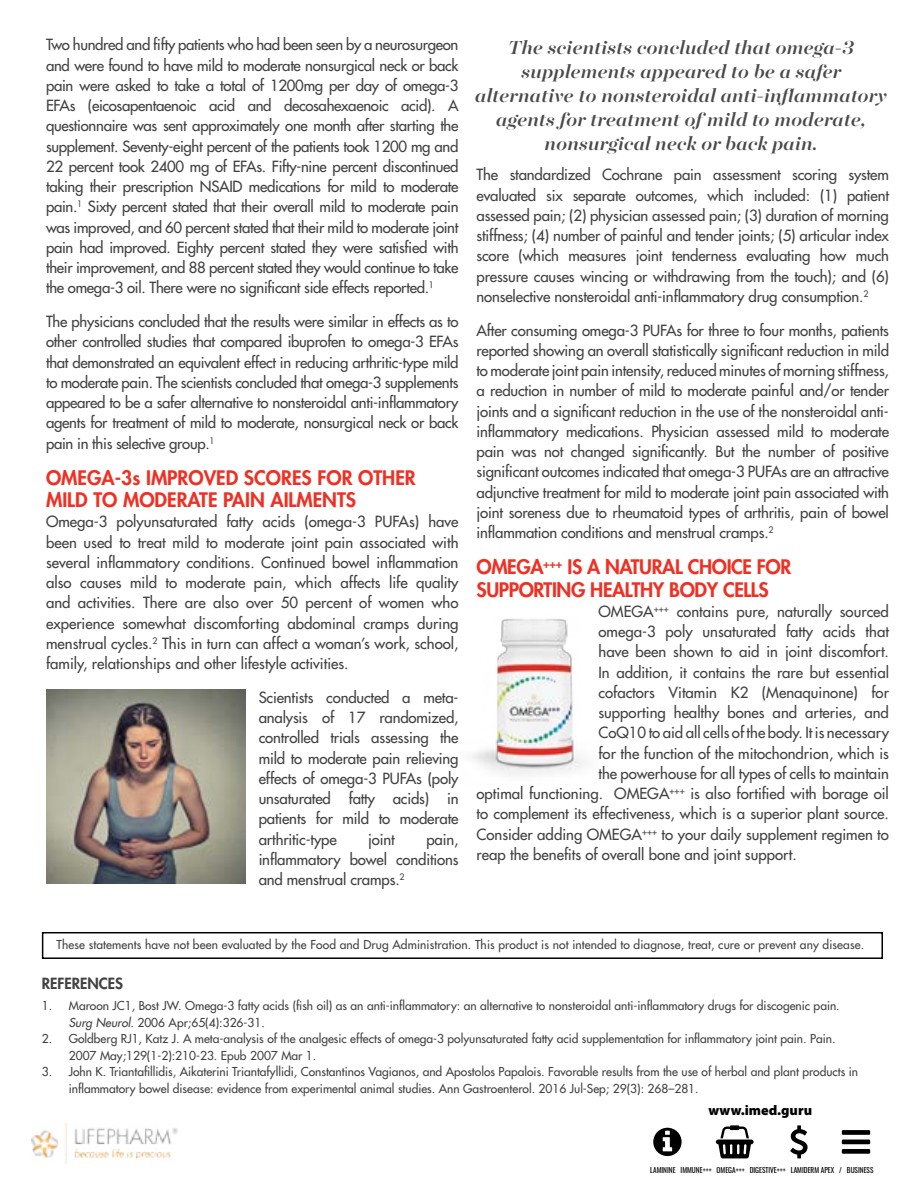
<style>
.page{position:relative;width:918px;height:1188px;background:#fff}
.page>*{position:absolute;margin:0;border:0;box-sizing:border-box;transform-origin:0 0}
.t1{font:italic 500 21px/24px "Majesti Banner";color:#4a4a4d;text-align:center}
.t2{font:800 19.5px/22.5px "Futura Std";letter-spacing:-.01em;color:#ee3124}
.t3{font:500 15px/20.2px "Futura Std";color:#414042;text-align:justify}
.t4{font:800 15px "Futura Std";color:#414042}
.t5{font:900 14.1px "Myriad Pro";color:#000}
.t6{font:500 12px/16.5px "Futura Std";color:#414042}
.t7{font:7.2px "Oswald";color:#000}
.s1{font-style:italic}
</style>
<div class="page">
<div style="left:42px;top:932px;width:841px;height:27px;border:2px solid #000"></div>
<img style="left:32px;top:1123px;width:146px;height:40px">
<img style="left:46px;top:689px;width:199px;height:194px">
<img style="left:472px;top:619px;width:112px;height:156px">
<svg style="left:653px;top:1128px;width:29px;height:28px"></svg>
<svg style="left:716px;top:1131px;width:38px;height:27px"></svg>
<svg style="left:790px;top:1131px;width:18px;height:27px"></svg>
<svg style="left:842px;top:1130px;width:28px;height:24px"></svg>
<img style="left:722px;top:1126px;width:84px;height:5px">
<img style="left:721px;top:1158px;width:80px;height:1px">
<p class="t3" style="left:46px;top:35px;width:414px">Two hundred and fifty patients who had been seen by a neurosurgeon and were found to have mild to moderate nonsurgical neck or back pain were asked to take a total of 1200mg per day of omega-3<br>EFAs (eicosapentaenoic acid and decosahexaenoic acid). A questionnaire was sent approximately one month after starting the supplement. Seventy-eight percent of the patients took 1200 mg and 22 percent took 2400 mg of EFAs. Fifty-nine percent discontinued taking their prescription NSAID medications for mild to moderate pain.<sup>1</sup> Sixty percent stated that their overall mild to moderate pain was improved, and 60 percent stated that their mild to moderate joint pain had improved. Eighty percent stated they were satisfied with their improvement, and 88 percent stated they would continue to take the omega-3 oil. There were no significant side effects reported.<sup>1</sup></p>
<p class="t3" style="left:46px;top:312px;width:414px">The physicians concluded that the results were similar in effects as to other controlled studies that compared ibuprofen to omega-3 EFAs that demonstrated an equivalent effect in reducing arthritic-type mild to moderate pain. The scientists concluded that omega-3 supplements appeared to be a safer alternative to nonsteroidal anti-inflammatory agents for treatment of mild to moderate, nonsurgical neck or back pain in this selective group.<sup>1</sup></p>
<h2 class="t2" style="left:46px;top:466px;width:371px">OMEGA-3s IMPROVED SCORES FOR OTHER<br>MILD TO MODERATE PAIN AILMENTS</h2>
<p class="t3" style="left:46px;top:512px;width:414px">Omega-3 polyunsaturated fatty acids (omega-3 PUFAs) have been used to treat mild to moderate joint pain associated with several inflammatory conditions. Continued bowel inflammation also causes mild to moderate pain, which affects life quality and activities. There are also over 50 percent of women who experience somewhat discomforting abdominal cramps during menstrual cycles.<sup>2</sup> This in turn can affect a woman’s work, school, family, relationships and other lifestyle activities.</p>
<p class="t3" style="left:259px;top:687px;width:201px">Scientists conducted a meta&shy;analysis of 17 randomized, controlled trials assessing the mild to moderate pain relieving effects of omega-3 PUFAs (poly unsaturated fatty acids) in patients for mild to moderate arthritic-type</p>
<p class="t3" style="left:259px;top:829px;width:201px;text-indent:168px">pain, inflammatory bowel conditions and menstrual cramps.<sup>2</sup></p>
<p class="t3" style="left:368px;top:829px;width:28px">joint</p>
<h1 class="t1" style="left:475px;top:38px;width:413px">The scientists concluded that omega-3 supplements appeared to be a safer alternative to nonsteroidal anti-inflammatory agents for treatment of mild to moderate, nonsurgical neck or back pain.</h1>
<p class="t3" style="left:477px;top:165px;width:414px">The standardized Cochrane pain assessment scoring system evaluated six separate outcomes, which included: (1) patient assessed pain; (2) physician assessed pain; (3) duration of morning stiffness; (4) number of painful and tender joints; (5) articular index score (which measures joint tenderness evaluating how much pressure causes wincing or withdrawing from the touch); and (6) nonselective nonsteroidal anti-inflammatory drug consumption.<sup>2</sup></p>
<p class="t3" style="left:477px;top:320px;width:414px">After consuming omega-3 PUFAs for three to four months, patients reported showing an overall statistically significant reduction in mild to moderate joint pain intensity, reduced minutes of morning stiffness, a reduction in number of mild to moderate painful and/or tender joints and a significant reduction in the use of the nonsteroidal anti&shy;inflammatory medications. Physician assessed mild to moderate pain was not changed significantly. But the number of positive significant outcomes indicated that omega-3 PUFAs are an attractive adjunctive treatment for mild to moderate joint pain associated with joint soreness due to rheumatoid types of arthritis, pain of bowel inflammation conditions and menstrual cramps.<sup>2</sup></p>
<h2 class="t2" style="left:477px;top:556px;width:316px">OMEGA<sup>+++</sup> IS A NATURAL CHOICE FOR<br>SUPPORTING HEALTHY BODY CELLS</h2>
<p class="t3" style="left:599px;top:601px;width:292px">OMEGA<sup>+++</sup> contains pure, naturally sourced</p>
<p class="t3" style="left:598px;top:622px;width:292px">omega-3 poly unsaturated fatty acids that</p>
<p class="t3" style="left:598px;top:642px;width:292px">have been shown to aid in joint discomfort.</p>
<p class="t3" style="left:598px;top:662px;width:292px">In addition, it contains the rare but essential</p>
<p class="t3" style="left:598px;top:682px;width:292px">cofactors Vitamin K2 (Menaquinone) for</p>
<p class="t3" style="left:598px;top:703px;width:292px">supporting healthy bones and arteries, and</p>
<p class="t3" style="left:598px;top:723px;width:292px">CoQ10 to aid all cells of the body. It is necessary</p>
<p class="t3" style="left:598px;top:743px;width:292px">for the function of the mitochondrion, which is</p>
<p class="t3" style="left:598px;top:763px;width:292px">the powerhouse for all types of cells to maintain</p>
<p class="t3" style="left:477px;top:784px;width:414px">optimal functioning. OMEGA<sup>+++</sup> is also fortified with borage oil</p>
<p class="t3" style="left:477px;top:804px;width:414px">to complement its effectiveness, which is a superior plant source.</p>
<p class="t3" style="left:477px;top:824px;width:414px">Consider adding OMEGA<sup>+++</sup> to your daily supplement regimen to</p>
<p class="t3" style="left:477px;top:844px;width:322px">reap the benefits of overall bone and joint support.</p>
<p class="t6" style="left:56px;top:936px;width:809px">These statements have not been evaluated by the Food and Drug Administration. This product is not intended to diagnose, treat, cure or prevent any disease.</p>
<p class="t4" style="left:42px;top:974px;width:83px">REFERENCES</p>
<p class="t6" style="left:69px;top:998px;width:772px;text-indent:-27px">1. Maroon JC1, Bost JW. Omega-3 fatty acids (fish oil) as an anti-inflammatory: an alternative to nonsteroidal anti-inflammatory drugs for discogenic pain.<br><span class="s1">Surg Neurol.</span> 2006 Apr;65(4):326-31.</p>
<p class="t6" style="left:69px;top:1031px;width:768px;text-indent:-27px">2. Goldberg RJ1, Katz J. A meta-analysis of the analgesic effects of omega-3 polyunsaturated fatty acid supplementation for inflammatory joint pain. Pain.<br>2007 May;129(1-2):210-23. Epub 2007 Mar 1.</p>
<p class="t6" style="left:69px;top:1064px;width:791px;text-indent:-27px">3. John K. Triantafillidis, Aikaterini Triantafyllidi, Constantinos Vagianos, and Apostolos Papalois. Favorable results from the use of herbal and plant products in inflammatory bowel disease: evidence from experimental animal studies. Ann Gastroenterol. 2016 Jul-Sep; 29(3): 268–281.</p>
<p class="t5" style="left:708px;top:1102px;width:105px">www.imed.guru</p>
<p class="t7" style="left:650px;top:1164px;width:225px">LAMININE IMMUNE+++ OMEGA+++ DIGESTIVE+++ LAMIDERM APEX / BUSINESS</p>
</div>
